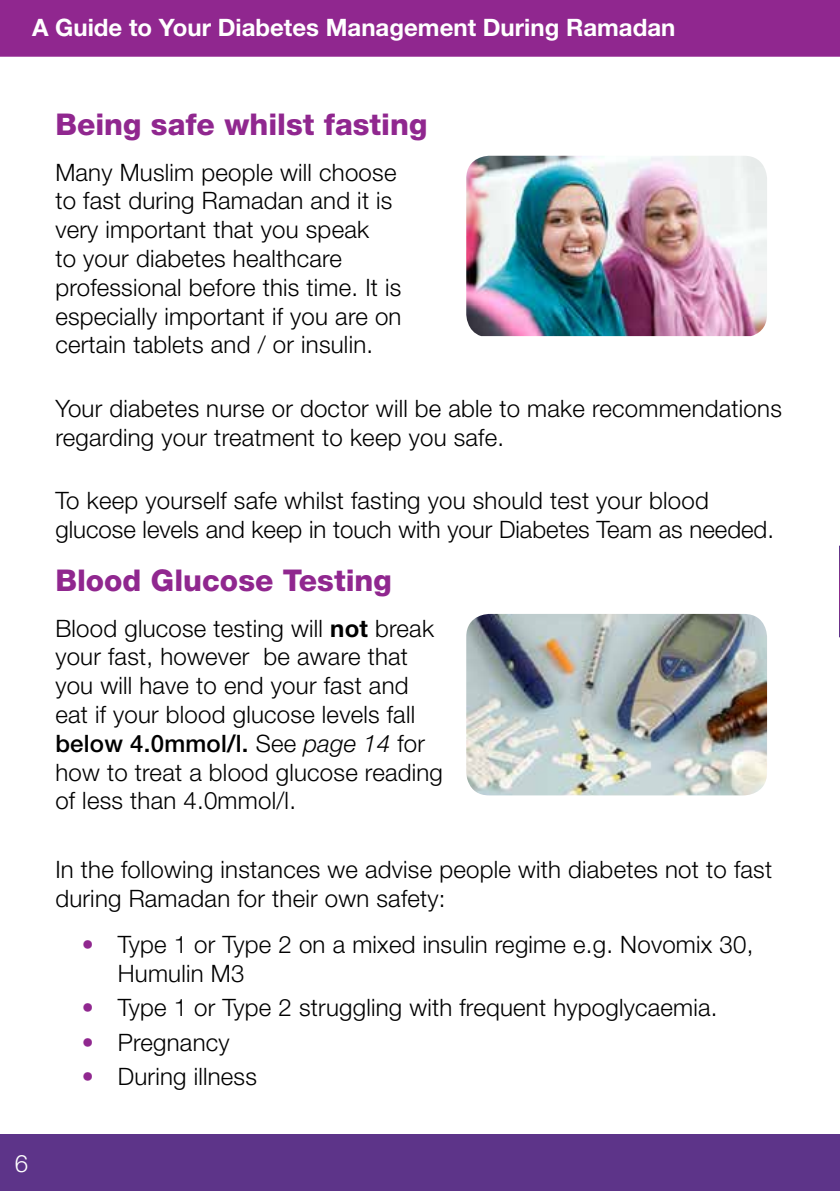
<style>
.page{position:relative;width:840px;height:1191px;background:#fff}
.page>*{position:absolute;margin:0;border:0;box-sizing:border-box;transform-origin:0 0}
.t1{font:800 30px "Helvetica Neue LT Std";color:#90278f}
.t2{font:300 24px/28.8px "Helvetica Neue LT Std";letter-spacing:.01em;color:#000}
.t3{font:700 24px "Helvetica Neue LT Std";color:#fff}
.t4{font:300 24px "Helvetica Neue LT Std";color:#fff}
.s1{font-weight:700}
.s2{font-weight:500}
.s3{font-style:italic}
.s4{font-weight:700;color:#90278f}
</style>
<div class="page">
<div style="left:0;top:1134px;width:839px;height:57px;background:#5d3489"></div>
<div style="left:0;top:0;width:839px;height:57px;background:#90278f"></div>
<img style="left:466px;top:156px;width:300px;height:180px">
<img style="left:466px;top:614px;width:300px;height:181px">
<p class="t3" style="left:32px;top:13px;width:644px">A Guide to Your Diabetes Management During Ramadan</p>
<p class="t1" style="left:55px;top:106px;width:373px">Being safe whilst fasting</p>
<p class="t2" style="left:55px;top:157px;width:347px">Many Muslim people will choose to fast during Ramadan and it is very important that you speak<br>to your diabetes healthcare professional before this time. It is especially important if you are on certain tablets and / or insulin.</p>
<p class="t2" style="left:55px;top:393px;width:727px">Your diabetes nurse or doctor will be able to make recommendations regarding your treatment to keep you safe.</p>
<p class="t2" style="left:55px;top:485px;width:719px">To keep yourself safe whilst fasting you should test your blood glucose levels and keep in touch with your Diabetes Team as needed.</p>
<p class="t1" style="left:55px;top:562px;width:338px">Blood Glucose Testing</p>
<p class="t2" style="left:55px;top:613px;width:389px">Blood glucose testing will <span class="s1">not</span> break your fast, however be aware that you will have to end your fast and eat if your blood glucose levels fall <span class="s2">below 4.0mmol/l.</span> See <span class="s3">page 14</span> for how to treat a blood glucose reading of less than 4.0mmol/l.</p>
<p class="t4" style="left:15px;top:1148px;width:15px">6</p>
<p class="t2" style="left:55px;top:855px;width:717px">In the following instances we advise people with diabetes not to fast during Ramadan for their own safety:</p>
<p class="t2" style="left:118px;top:929px;width:637px;text-indent:-36px"><span class="s4">•</span> Type 1 or Type 2 on a mixed insulin regime e.g. Novomix 30,<br>Humulin M3</p>
<p class="t2" style="left:82px;top:992px;width:637px"><span class="s4">•</span> Type 1 or Type 2 struggling with frequent hypoglycaemia.</p>
<p class="t2" style="left:82px;top:1027px;width:149px"><span class="s4">•</span> Pregnancy</p>
<p class="t2" style="left:82px;top:1061px;width:177px"><span class="s4">•</span> During illness</p>
</div>
